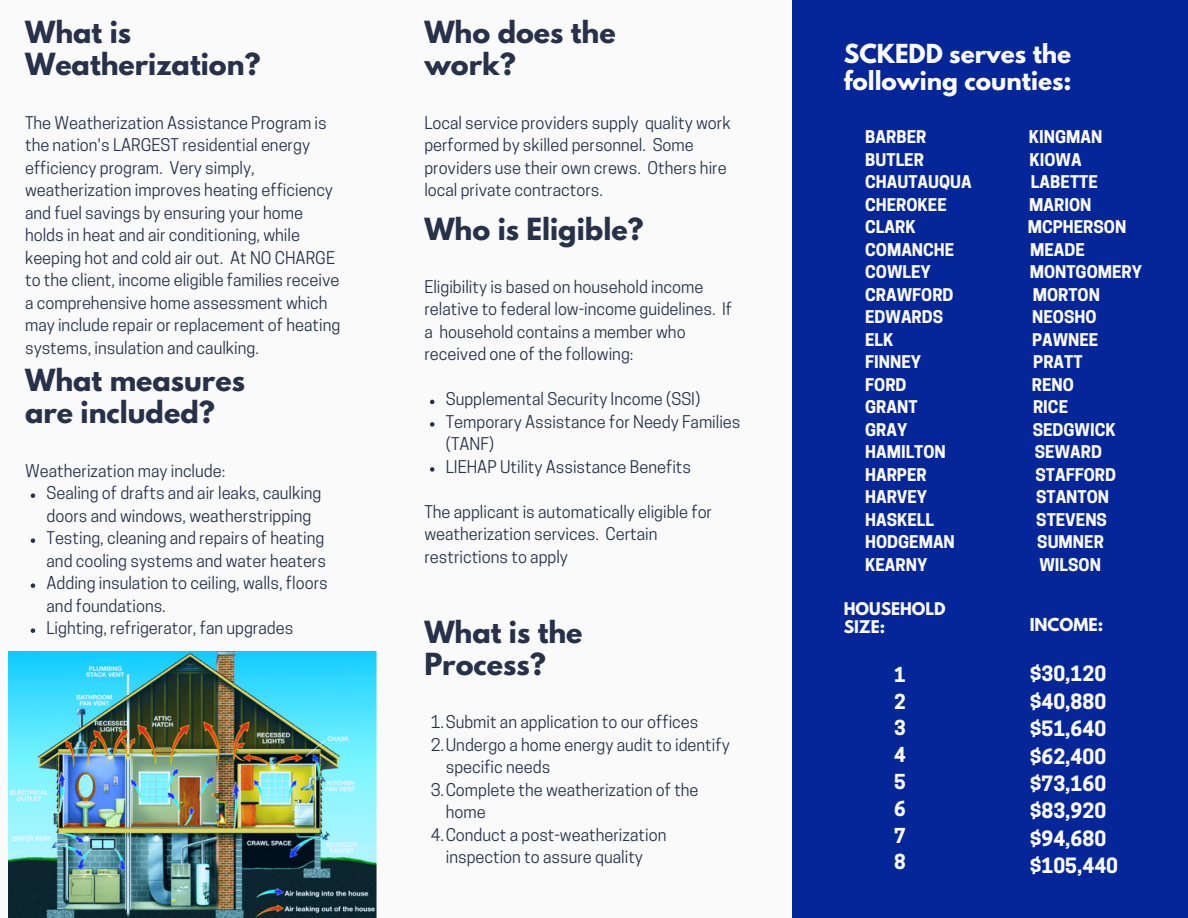
<style>
.page{position:relative;width:1188px;height:918px;background:#fafafa}
.page>*{position:absolute;margin:0;border:0;box-sizing:border-box;transform-origin:0 0}
.t1{font:700 27px/31.5px "League Spartan";color:#27324a}
.t2{font:700 23.25px/27px "League Spartan";color:#fafafa}
.t3{font:700 19.8px/27.5px "Cooper Hewitt";color:#fafafa}
.t4{font:700 19.35px "Cooper Hewitt";color:#fafafa}
.t5{font:16.5px/22.5px "Cooper Hewitt";color:#27324a}
.t6{font:700 16.5px "Cooper Hewitt";color:#fafafa}
.t7{font:700 15.9px "League Spartan";color:#fafafa}
.t8{font:700 15.45px/18.6px "League Spartan";color:#fafafa}
</style>
<div class="page">
<div style="left:792px;top:0;width:396px;height:918px;background:#042698"></div>
<img style="left:8px;top:651px;width:368px;height:267px">
<svg style="left:31px;top:493px;width:4px;height:5px"></svg>
<svg style="left:31px;top:538px;width:4px;height:5px"></svg>
<svg style="left:31px;top:583px;width:4px;height:5px"></svg>
<svg style="left:31px;top:628px;width:4px;height:5px"></svg>
<svg style="left:430px;top:400px;width:4px;height:4px"></svg>
<svg style="left:430px;top:422px;width:4px;height:5px"></svg>
<svg style="left:430px;top:467px;width:4px;height:5px"></svg>
<h2 class="t1" style="left:25px;top:20px;width:237px">What is<br>Weatherization?</h2>
<h3 class="t5" style="left:25px;top:113px;width:317px">The Weatherization Assistance Program is the nation's LARGEST residential energy efficiency program. Very simply, weatherization improves heating efficiency and fuel savings by ensuring your home holds in heat and air conditioning, while keeping hot and cold air out. At NO CHARGE to the client, income eligible families receive a comprehensive home assessment which may include repair or replacement of heating systems, insulation and caulking.</h3>
<p class="t1" style="left:25px;top:368px;width:221px">What measures are included?</p>
<h4 class="t5" style="left:25px;top:461px;width:202px">Weatherization may include:</h4>
<h1 class="t5" style="left:47px;top:484px;width:276px">Sealing of drafts and air leaks, caulking doors and windows, weatherstripping</h1>
<h4 class="t5" style="left:47px;top:529px;width:281px">Testing, cleaning and repairs of heating and cooling systems and water heaters</h4>
<p class="t5" style="left:47px;top:574px;width:283px">Adding insulation to ceiling, walls, floors and foundations.</p>
<p class="t5" style="left:47px;top:619px;width:248px">Lighting, refrigerator, fan upgrades</p>
<p class="t1" style="left:424px;top:20px;width:193px">Who does the work?</p>
<p class="t5" style="left:424px;top:113px;width:308px">Local service providers supply quality work performed by skilled personnel. Some providers use their own crews. Others hire local private contractors.</p>
<p class="t1" style="left:424px;top:217px;width:221px">Who is Eligible?</p>
<h1 class="t5" style="left:424px;top:277px;width:309px">Eligibility is based on household income relative to federal low-income guidelines. If a household contains a member who received one of the following:</h1>
<h4 class="t5" style="left:446px;top:390px;width:256px">Supplemental Security Income (SSI)</h4>
<h1 class="t5" style="left:446px;top:412px;width:296px">Temporary Assistance for Needy Families (TANF)</h1>
<h4 class="t5" style="left:446px;top:457px;width:247px">LIEHAP Utility Assistance Benefits</h4>
<p class="t5" style="left:424px;top:502px;width:289px">The applicant is automatically eligible for weatherization services. Certain restrictions to apply</p>
<p class="t1" style="left:424px;top:620px;width:160px">What is the<br>Process?</p>
<p class="t5" style="left:431px;top:713px;width:269px">1.Submit an application to our offices</p>
<h4 class="t5" style="left:446px;top:736px;width:285px;text-indent:-15px">2.Undergo a home energy audit to identify specific needs</h4>
<h1 class="t5" style="left:446px;top:781px;width:254px;text-indent:-15px">3.Complete the weatherization of the home</h1>
<p class="t5" style="left:431px;top:826px;width:237px;text-align:center">4.Conduct a post-weatherization inspection to assure quality</p>
<p class="t2" style="left:844px;top:44px;width:229px">SCKEDD serves the following counties:</p>
<p class="t6" style="left:865px;top:131px;width:63px">BARBER</p>
<p class="t6" style="left:1029px;top:131px;width:75px">KINGMAN</p>
<p class="t6" style="left:865px;top:153px;width:60px">BUTLER</p>
<p class="t6" style="left:1030px;top:153px;width:54px">KIOWA</p>
<p class="t6" style="left:865px;top:176px;width:108px">CHAUTAUQUA</p>
<p class="t6" style="left:1031px;top:176px;width:68px">LABETTE</p>
<p class="t6" style="left:865px;top:198px;width:83px">CHEROKEE</p>
<p class="t6" style="left:1029px;top:198px;width:64px">MARION</p>
<p class="t6" style="left:865px;top:221px;width:52px">CLARK</p>
<p class="t6" style="left:1028px;top:221px;width:100px">MCPHERSON</p>
<p class="t6" style="left:865px;top:243px;width:91px">COMANCHE</p>
<p class="t6" style="left:1030px;top:243px;width:56px">MEADE</p>
<p class="t6" style="left:865px;top:266px;width:67px">COWLEY</p>
<p class="t6" style="left:1030px;top:266px;width:114px">MONTGOMERY</p>
<p class="t6" style="left:865px;top:288px;width:90px">CRAWFORD</p>
<p class="t6" style="left:1033px;top:288px;width:69px">MORTON</p>
<p class="t6" style="left:865px;top:311px;width:80px">EDWARDS</p>
<p class="t6" style="left:1032px;top:311px;width:66px">NEOSHO</p>
<p class="t6" style="left:865px;top:333px;width:30px">ELK</p>
<p class="t6" style="left:1032px;top:333px;width:68px">PAWNEE</p>
<p class="t6" style="left:865px;top:356px;width:57px">FINNEY</p>
<p class="t6" style="left:1033px;top:356px;width:51px">PRATT</p>
<p class="t6" style="left:865px;top:378px;width:43px">FORD</p>
<p class="t6" style="left:1032px;top:378px;width:44px">RENO</p>
<p class="t6" style="left:865px;top:401px;width:54px">GRANT</p>
<p class="t6" style="left:1033px;top:401px;width:37px">RICE</p>
<p class="t6" style="left:865px;top:423px;width:44px">GRAY</p>
<p class="t6" style="left:1033px;top:423px;width:85px">SEDGWICK</p>
<p class="t6" style="left:865px;top:446px;width:82px">HAMILTON</p>
<p class="t6" style="left:1035px;top:446px;width:69px">SEWARD</p>
<p class="t6" style="left:865px;top:468px;width:63px">HARPER</p>
<p class="t6" style="left:1036px;top:468px;width:82px">STAFFORD</p>
<p class="t6" style="left:865px;top:491px;width:64px">HARVEY</p>
<p class="t6" style="left:1036px;top:491px;width:74px">STANTON</p>
<p class="t6" style="left:865px;top:513px;width:70px">HASKELL</p>
<p class="t6" style="left:1036px;top:513px;width:72px">STEVENS</p>
<p class="t6" style="left:865px;top:536px;width:91px">HODGEMAN</p>
<p class="t6" style="left:1037px;top:536px;width:68px">SUMNER</p>
<p class="t6" style="left:865px;top:558px;width:64px">KEARNY</p>
<p class="t6" style="left:1040px;top:558px;width:63px">WILSON</p>
<p class="t8" style="left:844px;top:601px;width:104px">HOUSEHOLD<br>SIZE:</p>
<h2 class="t4" style="left:894px;top:667px;width:13px">1</h2>
<p class="t4" style="left:894px;top:694px;width:13px">2</p>
<h3 class="t4" style="left:894px;top:721px;width:13px">3</h3>
<p class="t4" style="left:894px;top:748px;width:13px">4</p>
<p class="t4" style="left:894px;top:775px;width:13px">5</p>
<p class="t4" style="left:894px;top:801px;width:13px">6</p>
<p class="t4" style="left:894px;top:828px;width:13px">7</p>
<p class="t4" style="left:894px;top:855px;width:13px">8</p>
<p class="t7" style="left:1030px;top:617px;width:75px">INCOME:</p>
<p class="t3" style="left:1030px;top:663px;width:90px">$30,120 $40,880 $51,640 $62,400 $73,160 $83,920 $94,680 $105,440</p>
</div>
